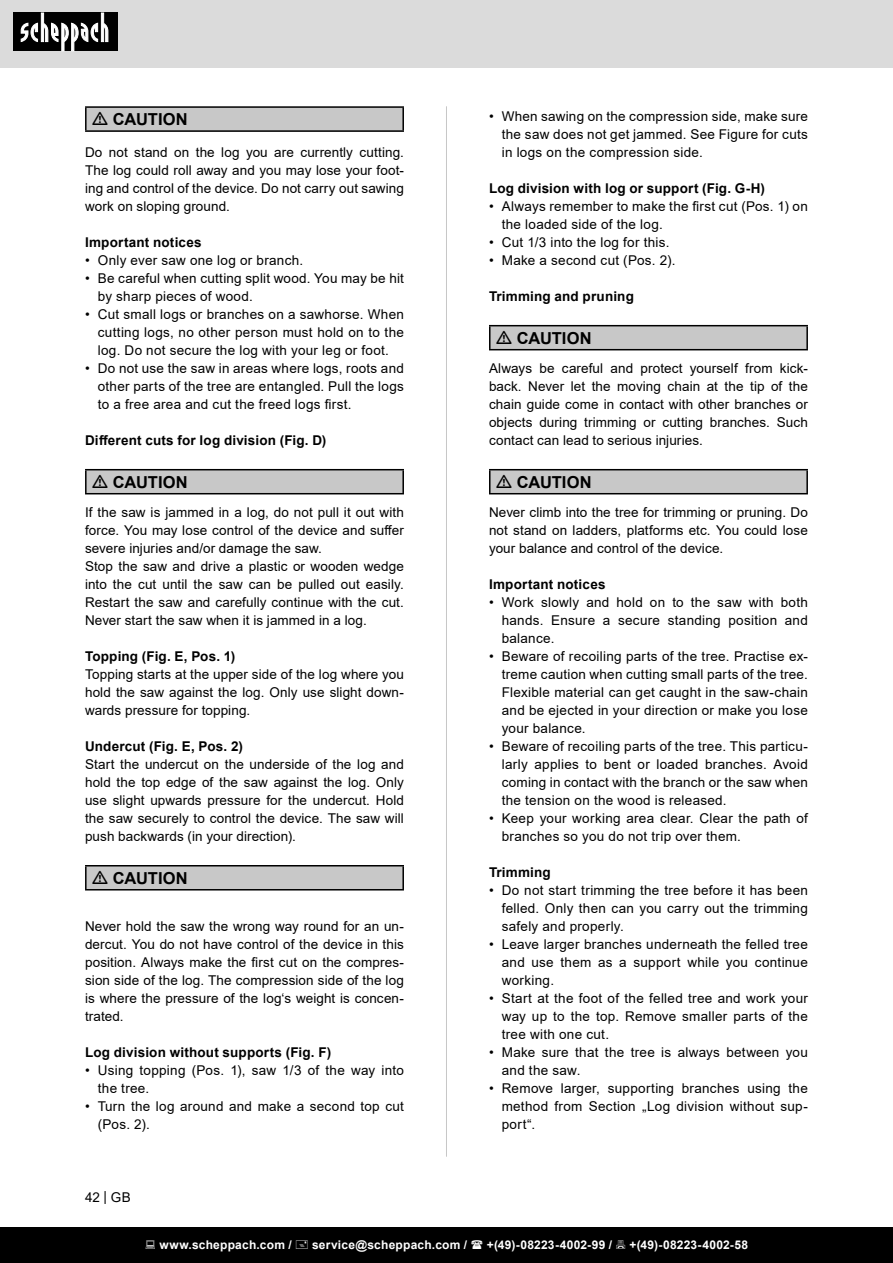
<style>
.page{position:relative;width:893px;height:1263px;background:#fff}
.page>*{position:absolute;margin:0;border:0;box-sizing:border-box;transform-origin:0 0}
.t1{font:700 16.5px "Arial";color:#000}
.t2{font:13.5px/18px "Arial";letter-spacing:.02em;color:#000;text-align:justify}
.t3{font:700 13.5px "Arial";letter-spacing:.015em;color:#000}
.t4{font:700 12px "Arial";letter-spacing:.02em;color:#fff}
</style>
<div class="page">
<div style="left:0;top:0;width:893px;height:67px;background:#dbdbdb"></div>
<div style="left:0;top:1227px;width:893px;height:36px;background:#000"></div>
<div style="left:13px;top:13px;width:105px;height:38px;background:#000"></div>
<svg style="left:21px;top:13px;width:87px;height:38px"></svg>
<hr style="left:446px;top:106px;width:1px;height:1051px;background:#c7c7c7">
<div style="left:490px;top:326px;width:317px;height:24px;background:#c8c8c8"></div>
<hr style="left:489px;top:325px;width:319px;height:1px;background:#000">
<svg style="left:489px;top:326px;width:1px;height:23px"></svg>
<hr style="left:806px;top:326px;width:2px;height:23px;background:#000">
<hr style="left:489px;top:349px;width:319px;height:1px;background:#000">
<div style="left:490px;top:470px;width:317px;height:24px;background:#c8c8c8"></div>
<hr style="left:489px;top:469px;width:319px;height:1px;background:#000">
<svg style="left:489px;top:470px;width:1px;height:23px"></svg>
<hr style="left:806px;top:470px;width:2px;height:23px;background:#000">
<hr style="left:489px;top:493px;width:319px;height:1px;background:#000">
<div style="left:86px;top:107px;width:317px;height:24px;background:#c8c8c8"></div>
<hr style="left:85px;top:106px;width:319px;height:2px;background:#000">
<hr style="left:85px;top:108px;width:2px;height:22px;background:#000">
<hr style="left:402px;top:108px;width:2px;height:22px;background:#000">
<hr style="left:85px;top:130px;width:319px;height:2px;background:#000">
<div style="left:86px;top:470px;width:317px;height:24px;background:#c8c8c8"></div>
<hr style="left:85px;top:469px;width:319px;height:1px;background:#000">
<hr style="left:85px;top:470px;width:2px;height:23px;background:#000">
<hr style="left:402px;top:470px;width:2px;height:23px;background:#000">
<hr style="left:85px;top:493px;width:319px;height:1px;background:#000">
<div style="left:86px;top:866px;width:317px;height:24px;background:#c8c8c8"></div>
<hr style="left:85px;top:865px;width:319px;height:1px;background:#000">
<hr style="left:85px;top:866px;width:2px;height:23px;background:#000">
<hr style="left:402px;top:866px;width:2px;height:23px;background:#000">
<hr style="left:85px;top:889px;width:319px;height:1px;background:#000">
<p class="t1" style="left:113px;top:108px;width:76px">CAUTION</p>
<p class="t2" style="left:85px;top:143px;width:320px">Do not stand on the log you are currently cutting.<br>The log could roll away and you may lose your foot&shy;ing and control of the device. Do not carry out sawing work on sloping ground.</p>
<p class="t3" style="left:85px;top:233px;width:118px">Important notices</p>
<p class="t2" style="left:85px;top:251px;width:220px">• Only ever saw one log or branch.</p>
<p class="t2" style="left:98px;top:269px;width:308px;text-indent:-13px">• Be careful when cutting split wood. You may be hit by sharp pieces of wood.</p>
<p class="t2" style="left:98px;top:305px;width:308px;text-indent:-13px">• Cut small logs or branches on a sawhorse. When cutting logs, no other person must hold on to the log. Do not secure the log with your leg or foot.</p>
<p class="t2" style="left:98px;top:359px;width:308px;text-indent:-13px">• Do not use the saw in areas where logs, roots and other parts of the tree are entangled. Pull the logs to a free area and cut the freed logs first.</p>
<p class="t3" style="left:85px;top:431px;width:243px">Different cuts for log division (Fig. D)</p>
<p class="t1" style="left:113px;top:470px;width:76px">CAUTION</p>
<p class="t2" style="left:85px;top:503px;width:320px">If the saw is jammed in a log, do not pull it out with force. You may lose control of the device and suffer severe injuries and/or damage the saw.</p>
<p class="t2" style="left:85px;top:557px;width:320px">Stop the saw and drive a plastic or wooden wedge into the cut until the saw can be pulled out easily.<br>Restart the saw and carefully continue with the cut.<br>Never start the saw when it is jammed in a log.</p>
<p class="t3" style="left:85px;top:647px;width:152px">Topping (Fig. E, Pos. 1)</p>
<p class="t2" style="left:85px;top:665px;width:320px">Topping starts at the upper side of the log where you hold the saw against the log. Only use slight down&shy;wards pressure for topping.</p>
<p class="t3" style="left:85px;top:737px;width:159px">Undercut (Fig. E, Pos. 2)</p>
<p class="t2" style="left:85px;top:755px;width:320px">Start the undercut on the underside of the log and hold the top edge of the saw against the log. Only use slight upwards pressure for the undercut. Hold the saw securely to control the device. The saw will push backwards (in your direction).</p>
<p class="t1" style="left:113px;top:866px;width:76px">CAUTION</p>
<p class="t2" style="left:85px;top:917px;width:320px">Never hold the saw the wrong way round for an un&shy;dercut. You do not have control of the device in this position. Always make the first cut on the compres&shy;sion side of the log. The compression side of the log is where the pressure of the log‘s weight is concen&shy;trated.</p>
<p class="t3" style="left:85px;top:1043px;width:248px">Log division without supports (Fig. F)</p>
<p class="t2" style="left:98px;top:1061px;width:308px;text-indent:-13px">• Using topping (Pos. 1), saw 1/3 of the way into the tree.</p>
<p class="t2" style="left:98px;top:1097px;width:308px;text-indent:-13px">• Turn the log around and make a second top cut (Pos. 2).</p>
<p class="t2" style="left:85px;top:1188px;width:47px">42 | GB</p>
<p class="t2" style="left:502px;top:107px;width:308px;text-indent:-13px">• When sawing on the compression side, make sure the saw does not get jammed. See Figure for cuts in logs on the compression side.</p>
<p class="t3" style="left:489px;top:179px;width:278px">Log division with log or support (Fig. G-H)</p>
<p class="t2" style="left:502px;top:197px;width:308px;text-indent:-13px">• Always remember to make the first cut (Pos. 1) on the loaded side of the log.</p>
<p class="t2" style="left:489px;top:233px;width:182px">• Cut 1/3 into the log for this.</p>
<p class="t2" style="left:489px;top:251px;width:188px">• Make a second cut (Pos. 2).</p>
<p class="t3" style="left:489px;top:287px;width:146px">Trimming and pruning</p>
<p class="t1" style="left:517px;top:326px;width:76px">CAUTION</p>
<p class="t2" style="left:489px;top:359px;width:320px">Always be careful and protect yourself from kick&shy;back. Never let the moving chain at the tip of the chain guide come in contact with other branches or objects during trimming or cutting branches. Such contact can lead to serious injuries.</p>
<p class="t1" style="left:517px;top:470px;width:76px">CAUTION</p>
<p class="t2" style="left:489px;top:503px;width:320px">Never climb into the tree for trimming or pruning. Do not stand on ladders, platforms etc. You could lose your balance and control of the device.</p>
<p class="t3" style="left:489px;top:575px;width:118px">Important notices</p>
<p class="t2" style="left:502px;top:593px;width:308px;text-indent:-13px">• Work slowly and hold on to the saw with both hands. Ensure a secure standing position and balance.</p>
<p class="t2" style="left:502px;top:647px;width:308px;text-indent:-13px">• Beware of recoiling parts of the tree. Practise ex&shy;treme caution when cutting small parts of the tree.<br>Flexible material can get caught in the saw-chain and be ejected in your direction or make you lose your balance.</p>
<p class="t2" style="left:502px;top:737px;width:308px;text-indent:-13px">• Beware of recoiling parts of the tree. This particu&shy;larly applies to bent or loaded branches. Avoid coming in contact with the branch or the saw when the tension on the wood is released.</p>
<p class="t2" style="left:502px;top:809px;width:308px;text-indent:-13px">• Keep your working area clear. Clear the path of branches so you do not trip over them.</p>
<p class="t3" style="left:489px;top:863px;width:63px">Trimming</p>
<p class="t2" style="left:502px;top:881px;width:308px;text-indent:-13px">• Do not start trimming the tree before it has been felled. Only then can you carry out the trimming safely and properly.</p>
<p class="t2" style="left:502px;top:935px;width:308px;text-indent:-13px">• Leave larger branches underneath the felled tree and use them as a support while you continue working.</p>
<p class="t2" style="left:502px;top:989px;width:308px;text-indent:-13px">• Start at the foot of the felled tree and work your way up to the top. Remove smaller parts of the tree with one cut.</p>
<p class="t2" style="left:502px;top:1043px;width:308px;text-indent:-13px">• Make sure that the tree is always between you and the saw.</p>
<p class="t2" style="left:502px;top:1079px;width:308px;text-indent:-13px">• Remove larger, supporting branches using the method from Section „Log division without sup&shy;port“.</p>
<p class="t4" style="left:159px;top:1236px;width:134px">www.scheppach.com /</p>
<p class="t4" style="left:312px;top:1236px;width:157px">service@scheppach.com /</p>
<p class="t4" style="left:487px;top:1236px;width:127px">+(49)-08223-4002-99 /</p>
<p class="t4" style="left:629px;top:1236px;width:120px">+(49)-08223-4002-58</p>
</div>
